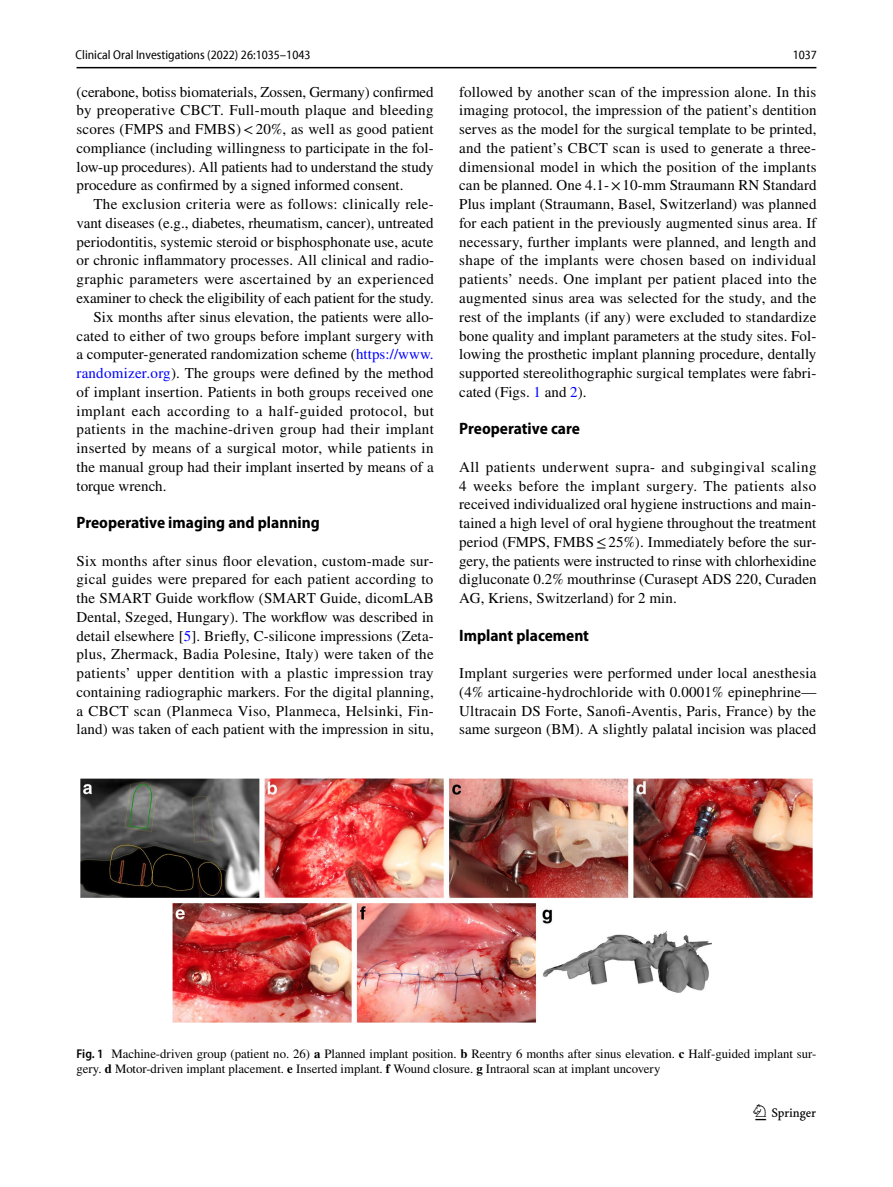
<style>
.page{position:relative;width:893px;height:1187px;background:#fff}
.page>*{position:absolute;margin:0;border:0;box-sizing:border-box;transform-origin:0 0}
.t1{font:22.5px "Springnew Regular 3";color:#000}
.t2{font:700 semi-condensed 16.5px "Myriad Pro";color:#000}
.t3{font:15px/18.8px "STIX";letter-spacing:.005em;color:#000;text-align:justify}
.t4{font:15px "STIX";letter-spacing:.025em;color:#000}
.t5{font:15px "STIX";letter-spacing:.035em;color:#000}
.t6{font:12.75px/15px "STIX";color:#000}
.t7{font:semi-condensed 12.75px "Myriad Pro Unic";color:#000}
.s1{color:#00f}
.s2{font-family:"Myriad Pro";font-weight:600;font-stretch:semi-condensed}
.s3{font-weight:700}
</style>
<div class="page">
<hr style="left:77px;top:67px;width:739px;height:1px;background:#000">
<img style="left:81px;top:778px;width:731px;height:244px">
<p class="t7" style="left:76px;top:50px;width:236px">Clinical Oral Investigations (2022) 26:1035–1043</p>
<p class="t7" style="left:793px;top:50px;width:26px">1037</p>
<p class="t3" style="left:77px;top:83px;width:359px">(cerabone, botiss biomaterials, Zossen, Germany) confirmed by preoperative CBCT. Full-mouth plaque and bleeding scores (FMPS and FMBS)&lt;20%, as well as good patient compliance (including willingness to participate in the fol&shy;low-up procedures). All patients had to understand the study procedure as confirmed by a signed informed consent.</p>
<p class="t3" style="left:94px;top:196px;width:342px">The exclusion criteria were as follows: clinically rele-</p>
<p class="t3" style="left:77px;top:214px;width:359px">vant diseases (e.g., diabetes, rheumatism, cancer), untreated</p>
<p class="t3" style="left:77px;top:233px;width:358px">periodontitis, systemic steroid or bisphosphonate use, acute</p>
<p class="t3" style="left:77px;top:252px;width:359px">or chronic inflammatory processes. All clinical and radio-</p>
<p class="t4" style="left:77px;top:269px;width:359px">graphic parameters were ascertained by an experienced</p>
<p class="t3" style="left:77px;top:289px;width:359px">examiner to check the eligibility of each patient for the study.</p>
<p class="t3" style="left:94px;top:308px;width:342px">Six months after sinus elevation, the patients were allo-</p>
<p class="t3" style="left:77px;top:327px;width:358px">cated to either of two groups before implant surgery with</p>
<p class="t3" style="left:77px;top:346px;width:359px">a computer-generated randomization scheme (<span class="s1">https://www.</span></p>
<p class="t3" style="left:77px;top:364px;width:359px"><span class="s1">randomizer.org</span>). The groups were defined by the method</p>
<p class="t3" style="left:77px;top:383px;width:358px">of implant insertion. Patients in both groups received one</p>
<p class="t5" style="left:77px;top:400px;width:359px">implant each according to a half-guided protocol, but</p>
<p class="t4" style="left:77px;top:419px;width:359px">patients in the machine-driven group had their implant</p>
<p class="t3" style="left:77px;top:439px;width:358px">inserted by means of a surgical motor, while patients in</p>
<p class="t3" style="left:77px;top:458px;width:359px">the manual group had their implant inserted by means of a</p>
<p class="t3" style="left:77px;top:477px;width:92px">torque wrench.</p>
<p class="t2" style="left:77px;top:513px;width:245px">Preoperative imaging and planning</p>
<p class="t3" style="left:77px;top:552px;width:359px">Six months after sinus floor elevation, custom-made sur&shy;gical guides were prepared for each patient according to the SMART Guide workflow (SMART Guide, dicomLAB Dental, Szeged, Hungary). The workflow was described in detail elsewhere [<span class="s1">5</span>]. Briefly, C-silicone impressions (Zeta&shy;plus, Zhermack, Badia Polesine, Italy) were taken of the patients’ upper dentition with a plastic impression tray containing radiographic markers. For the digital planning, a CBCT scan (Planmeca Viso, Planmeca, Helsinki, Fin&shy;land) was taken of each patient with the impression in situ,</p>
<p class="t3" style="left:459px;top:83px;width:359px">followed by another scan of the impression alone. In this imaging protocol, the impression of the patient’s dentition serves as the model for the surgical template to be printed, and the patient’s CBCT scan is used to generate a three&shy;dimensional model in which the position of the implants can be planned. One 4.1-×10-mm Straumann RN Standard Plus implant (Straumann, Basel, Switzerland) was planned for each patient in the previously augmented sinus area. If necessary, further implants were planned, and length and shape of the implants were chosen based on individual patients’ needs. One implant per patient placed into the augmented sinus area was selected for the study, and the rest of the implants (if any) were excluded to standardize bone quality and implant parameters at the study sites. Fol&shy;lowing the prosthetic implant planning procedure, dentally supported stereolithographic surgical templates were fabri&shy;cated (Figs. <span class="s1">1</span> and <span class="s1">2</span>).</p>
<p class="t2" style="left:459px;top:419px;width:122px">Preoperative care</p>
<p class="t3" style="left:459px;top:458px;width:359px">All patients underwent supra- and subgingival scaling 4 weeks before the implant surgery. The patients also received individualized oral hygiene instructions and main&shy;tained a high level of oral hygiene throughout the treatment period (FMPS, FMBS≤25%). Immediately before the sur&shy;gery, the patients were instructed to rinse with chlorhexidine digluconate 0.2% mouthrinse (Curasept ADS 220, Curaden AG, Kriens, Switzerland) for 2 min.</p>
<p class="t2" style="left:459px;top:626px;width:131px">Implant placement</p>
<p class="t3" style="left:459px;top:664px;width:359px">Implant surgeries were performed under local anesthesia (4% articaine-hydrochloride with 0.0001% epinephrine— Ultracain DS Forte, Sanofi-Aventis, Paris, France) by the same surgeon (BM). A slightly palatal incision was placed</p>
<p class="t6" style="left:77px;top:1046px;width:741px"><span class="s2">Fig. 1</span> Machine-driven group (patient no. 26) <span class="s3">a</span> Planned implant position. <span class="s3">b</span> Reentry 6 months after sinus elevation. <span class="s3">c</span> Half-guided implant sur&shy;gery. <span class="s3">d</span> Motor-driven implant placement. <span class="s3">e</span> Inserted implant. <span class="s3">f</span> Wound closure. <span class="s3">g</span> Intraoral scan at implant uncovery</p>
<h1 class="t1" style="left:755px;top:1104px;width:62px">1 3</h1>
</div>
